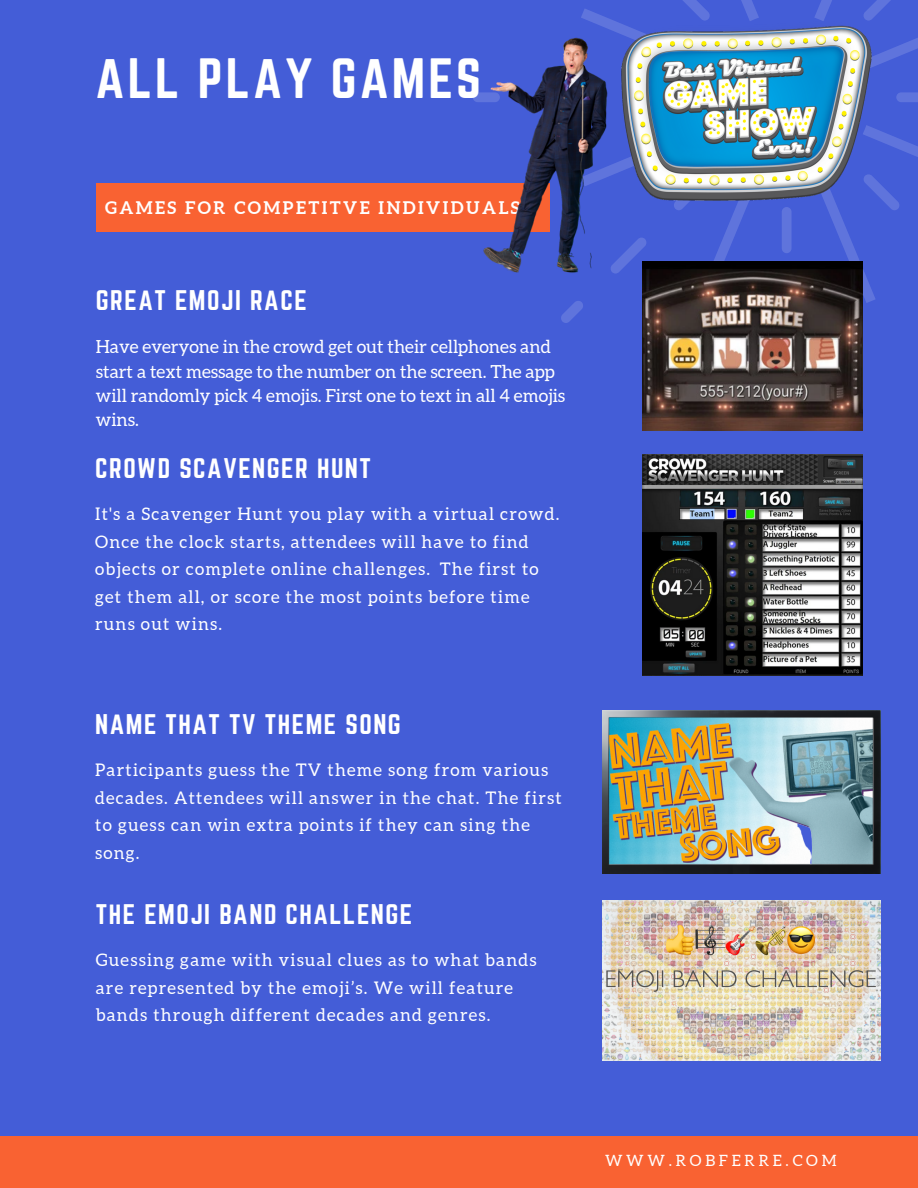
<style>
.page{position:relative;width:918px;height:1188px;background:#445dd7}
.page>*{position:absolute;margin:0;border:0;box-sizing:border-box;transform-origin:0 0}
.t1{font:49.8px "Norwester";letter-spacing:.06em;color:#fff}
.t2{font:24.9px "Norwester";letter-spacing:.06em;color:#fff}
.t3{font:18px/24.3px "Aleo";color:#fff}
.t4{font:17.4px/27.5px "Aleo";letter-spacing:.07em;color:#fff}
.t5{font:700 17.4px "Aleo";letter-spacing:.14em;color:#fff}
.t6{font:15.6px "Aleo";letter-spacing:.24em;color:#fff}
</style>
<div class="page">
<div style="left:96px;top:184px;width:453px;height:48px;background:#f96232"></div>
<div style="left:0;top:1136px;width:918px;height:52px;background:#f96232"></div>
<img style="left:642px;top:281px;width:221px;height:149px">
<img style="left:642px;top:455px;width:221px;height:220px">
<img style="left:602px;top:711px;width:278px;height:163px">
<img style="left:602px;top:901px;width:278px;height:160px">
<img style="left:584px;top:0;width:334px;height:281px">
<img style="left:407px;top:10px;width:277px;height:277px">
<h1 class="t1" style="left:96px;top:55px;width:387px">ALL PLAY GAMES</h1>
<p class="t5" style="left:105px;top:197px;width:416px">GAMES FOR COMPETITVE INDIVIDUALS</p>
<h2 class="t2" style="left:96px;top:289px;width:212px">GREAT EMOJI RACE</h2>
<p class="t3" style="left:96px;top:335px;width:471px">Have everyone in the crowd get out their cellphones and start a text message to the number on the screen. The app will randomly pick 4 emojis. First one to text in all 4 emojis wins.</p>
<h2 class="t2" style="left:95px;top:457px;width:277px">CROWD SCAVENGER HUNT</h2>
<p class="t4" style="left:95px;top:500px;width:466px">It's a Scavenger Hunt you play with a virtual crowd.<br>Once the clock starts, attendees will have to find objects or complete online challenges. The first to get them all, or score the most points before time runs out wins.</p>
<h2 class="t2" style="left:95px;top:713px;width:307px">NAME THAT TV THEME SONG</h2>
<p class="t4" style="left:95px;top:756px;width:468px">Participants guess the TV theme song from various decades. Attendees will answer in the chat. The first to guess can win extra points if they can sing the song.</p>
<h2 class="t2" style="left:96px;top:903px;width:318px">THE EMOJI BAND CHALLENGE</h2>
<p class="t4" style="left:96px;top:946px;width:442px">Guessing game with visual clues as to what bands are represented by the emoji’s. We will feature bands through different decades and genres.</p>
<p class="t6" style="left:605px;top:1152px;width:233px">WWW.ROBFERRE.COM</p>
</div>
